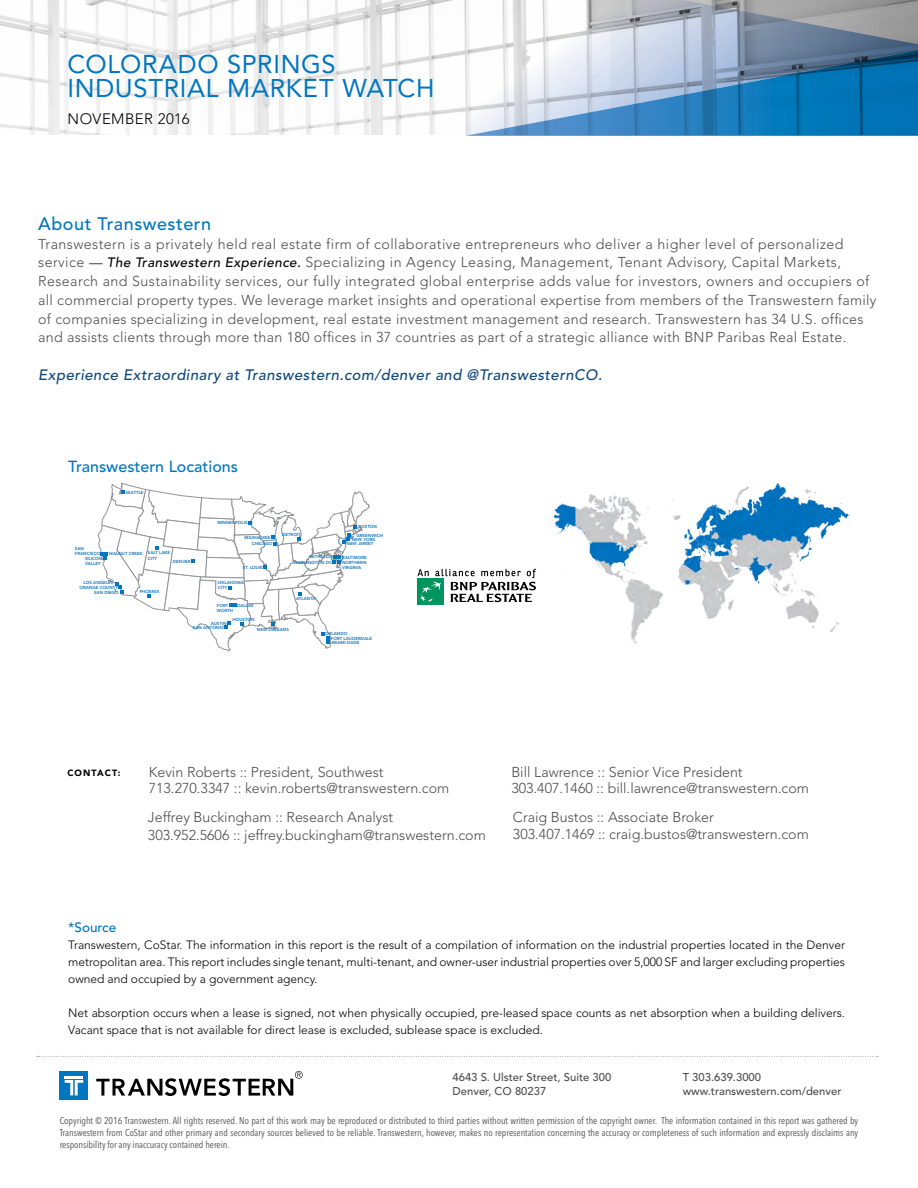
<style>
.page{position:relative;width:918px;height:1188px;background:#fff}
.page>*{position:absolute;margin:0;border:0;box-sizing:border-box;transform-origin:0 0}
.t1{font:25.5px/24px "Avenir LT Std";letter-spacing:.025em;color:#0076c0}
.t2{font:500 18px "Avenir LT";letter-spacing:.03em;color:#0076c0}
.t3{font:500 16.05px "Avenir LT";color:#0076c0}
.t4{font:italic 500 15px "Avenir LT";letter-spacing:.03em;color:#104778}
.t5{font:300 15px "Avenir LT Std";letter-spacing:.025em;color:#000}
.t6{font:300 14.25px/18.8px "Avenir LT";letter-spacing:.02em;color:#4d4d4f}
.t7{font:300 14.25px/16.5px "Avenir LT";color:#4d4d4f}
.t8{font:500 13.5px "Avenir LT";color:#0076c0}
.t9{font:300 12px/17.1px "Avenir LT";color:#000;text-align:justify}
.t10{font:500 11.25px/13.5px "Avenir LT";color:#4d4d4f}
.t11{font:condensed 9.75px/11.7px "Avenir Next LT Pro";color:#4d4d4f;text-align:justify}
.t12{font:900 9px "Avenir LT";letter-spacing:.11em;color:#000}
.t13{font:800 4.35px/5.2px "Avenir LT";color:#0d71ba}
.s1{font-weight:500;font-style:italic;font-size:13.5px}
.s2{font-weight:500;font-style:italic;font-size:13.5px;color:#000}
</style>
<div class="page">
<img style="left:0;top:0;width:465px;height:135px">
<img style="left:465px;top:0;width:453px;height:47px">
<img style="left:465px;top:47px;width:453px;height:89px">
<div style="left:60px;top:1071px;width:28px;height:29px;background:#0076c0"></div>
<svg style="left:65px;top:1080px;width:18px;height:15px"></svg>
<hr style="left:65px;top:1076px;width:18px;height:3px;background:#fff">
<svg style="left:96px;top:1071px;width:207px;height:25px"></svg>
<svg style="left:37px;top:1056px;width:841px;height:1px"></svg>
<svg style="left:98px;top:482px;width:272px;height:170px"></svg>
<img style="left:554px;top:483px;width:295px;height:160px">
<div style="left:418px;top:579px;width:26px;height:26px;background:#00945e"></div>
<svg style="left:418px;top:569px;width:118px;height:33px"></svg>
<h1 class="t1" style="left:68px;top:53px;width:368px">COLORADO SPRINGS<br>INDUSTRIAL MARKET WATCH</h1>
<p class="t5" style="left:68px;top:110px;width:124px">NOVEMBER 2016</p>
<p class="t2" style="left:38px;top:213px;width:174px">About Transwestern</p>
<p class="t6" style="left:38px;top:234px;width:840px">Transwestern is a privately held real estate firm of collaborative entrepreneurs who deliver a higher level of personalized service <span class="s1">—</span> <span class="s2">The Transwestern Experience.</span> Specializing in Agency Leasing, Management, Tenant Advisory, Capital Markets, Research and Sustainability services, our fully integrated global enterprise adds value for investors, owners and occupiers of all commercial property types. We leverage market insights and operational expertise from members of the Transwestern family of companies specializing in development, real estate investment management and research. Transwestern has 34 U.S. offices and assists clients through more than 180 offices in 37 countries as part of a strategic alliance with BNP Paribas Real Estate.</p>
<p class="t4" style="left:38px;top:366px;width:566px">Experience Extraordinary at Transwestern.com/denver and @TranswesternCO.</p>
<p class="t3" style="left:68px;top:457px;width:171px">Transwestern Locations</p>
<p class="t13" style="left:126px;top:489px;width:19px">SEATTLE</p>
<p class="t13" style="left:75px;top:546px;width:27px">SAN<br>FRANCISCO</p>
<p class="t13" style="left:148px;top:550px;width:24px">SALT LAKE<br>CITY</p>
<p class="t13" style="left:109px;top:551px;width:35px">WALNUT CREEK</p>
<p class="t13" style="left:84px;top:580px;width:31px">LOS ANGELES</p>
<p class="t13" style="left:85px;top:556px;width:19px">SILICON<br>VALLEY</p>
<p class="t13" style="left:173px;top:559px;width:19px">DENVER</p>
<p class="t13" style="left:79px;top:585px;width:41px;line-height:4.7px;text-align:right">ORANGE COUNTY<br>SAN DIEGO</p>
<p class="t13" style="left:140px;top:589px;width:21px">PHOENIX</p>
<p class="t13" style="left:217px;top:520px;width:32px">MINNEAPOLIS</p>
<p class="t13" style="left:245px;top:535px;width:27px">MILWAUKEE</p>
<p class="t13" style="left:243px;top:565px;width:21px">ST. LOUIS</p>
<p class="t13" style="left:252px;top:541px;width:22px">CHICAGO</p>
<p class="t13" style="left:218px;top:580px;width:27px">OKLAHOMA<br>CITY</p>
<p class="t13" style="left:358px;top:524px;width:20px">BOSTON</p>
<p class="t13" style="left:282px;top:532px;width:20px">DETROIT</p>
<p class="t13" style="left:356px;top:533px;width:28px">GREENWICH</p>
<p class="t13" style="left:352px;top:537px;width:25px">NEW YORK</p>
<p class="t13" style="left:347px;top:541px;width:29px">NEW JERSEY</p>
<p class="t13" style="left:342px;top:555px;width:26px;text-align:justify">BALTIMORE NORTHERN VIRGINIA</p>
<p class="t13" style="left:294px;top:554px;width:40px;line-height:5.8px;text-align:right">BETHESDA<br>WASHINGTON DC</p>
<p class="t13" style="left:296px;top:596px;width:21px">ATLANTA</p>
<p class="t13" style="left:217px;top:603px;width:13px">FORT</p>
<p class="t13" style="left:237px;top:603px;width:18px">DALLAS</p>
<p class="t13" style="left:233px;top:606px;width:24px;line-height:9.4px;text-indent:-16px">WORTH<br>HOUSTON</p>
<p class="t13" style="left:193px;top:621px;width:35px;line-height:4.5px;text-indent:18px">AUSTIN<br>SAN ANTONIO</p>
<p class="t13" style="left:257px;top:626px;width:34px">NEW ORLEANS</p>
<p class="t13" style="left:332px;top:629px;width:29px;line-height:9.1px;text-indent:-7px">ORLANDO<br>MIAMI-DADE</p>
<p class="t13" style="left:331px;top:636px;width:43px">FORT LAUDERDALE</p>
<p class="t12" style="left:68px;top:768px;width:55px">CONTACT:</p>
<p class="t7" style="left:149px;top:764px;width:302px">Kevin Roberts :: President, Southwest<br>713.270.3347 :: kevin.roberts@transwestern.com</p>
<p class="t7" style="left:511px;top:764px;width:299px">Bill Lawrence :: Senior Vice President<br>303.407.1460 :: bill.lawrence@transwestern.com</p>
<p class="t7" style="left:148px;top:808px;width:339px;line-height:18px">Jeffrey Buckingham :: Research Analyst<br>303.952.5606 :: jeffrey.buckingham@transwestern.com</p>
<p class="t7" style="left:513px;top:809px;width:297px">Craig Bustos :: Associate Broker<br>303.407.1469 :: craig.bustos@transwestern.com</p>
<p class="t8" style="left:68px;top:919px;width:50px">*Source</p>
<p class="t9" style="left:68px;top:936px;width:778px">Transwestern, CoStar. The information in this report is the result of a compilation of information on the industrial properties located in the Denver metropolitan area. This report includes single tenant, multi-tenant, and owner-user industrial properties over 5,000 SF and larger excluding properties owned and occupied by a government agency.</p>
<p class="t9" style="left:68px;top:1004px;width:778px">Net absorption occurs when a lease is signed, not when physically occupied, pre-leased space counts as net absorption when a building delivers.<br>Vacant space that is not available for direct lease is excluded, sublease space is excluded.</p>
<p class="t10" style="left:453px;top:1071px;width:160px">4643 S. Ulster Street, Suite 300<br>Denver, CO 80237</p>
<p class="t10" style="left:683px;top:1071px;width:160px">T 303.639.3000 www.transwestern.com/denver</p>
<p class="t11" style="left:60px;top:1115px;width:800px">Copyright © 2016 Transwestern. All rights reserved. No part of this work may be reproduced or distributed to third parties without written permission of the copyright owner. The information contained in this report was gathered by Transwestern from CoStar and other primary and secondary sources believed to be reliable. Transwestern, however, makes no representation concerning the accuracy or completeness of such information and expressly disclaims any responsibility for any inaccuracy contained herein.</p>
</div>
